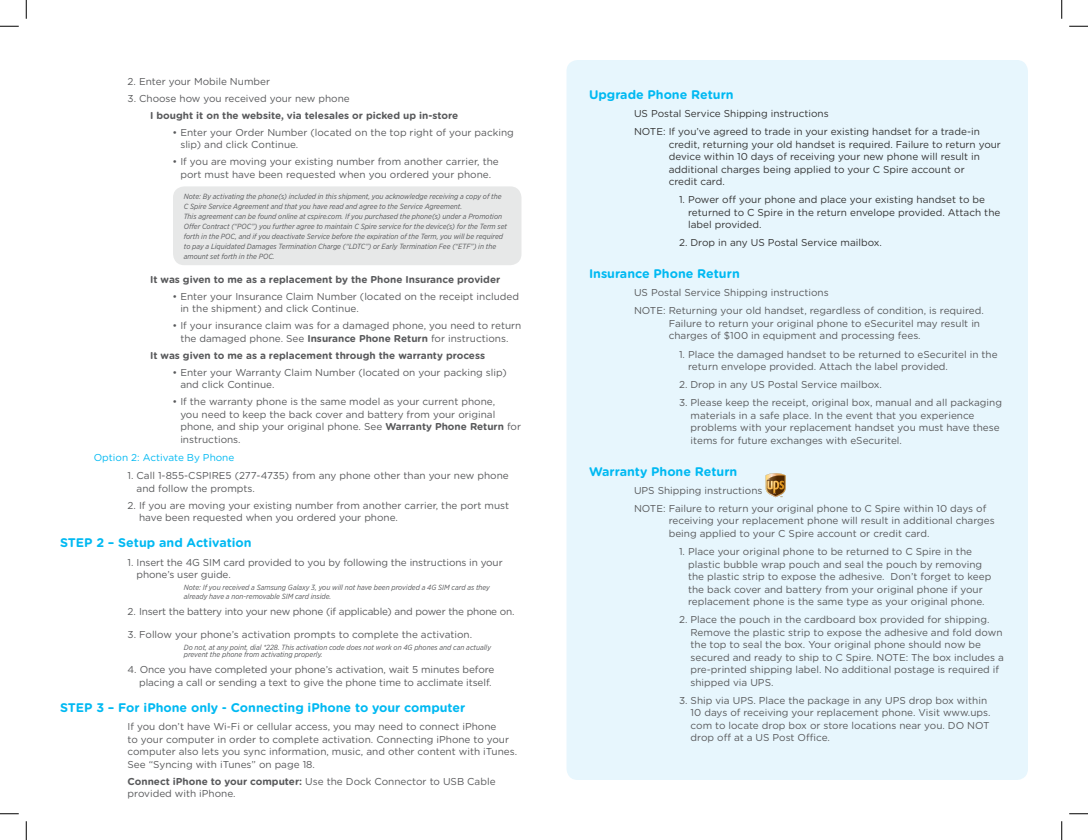
<style>
.page{position:relative;width:1088px;height:840px;background:#fff}
.page>*{position:absolute;margin:0;border:0;box-sizing:border-box;transform-origin:0 0}
.t1{font:700 12.5px "Gotham Rounded";color:#00b9f2}
.t2{font:10px/12.5px "Gotham Rounded";color:#58595b}
.t3{font:10px/12.5px "Gotham Rounded";color:#333}
.t4{font:700 10px "Gotham Rounded";color:#58595b}
.t5{font:10px "Gotham Rounded";letter-spacing:-.02em;color:#58595b}
.t6{font:10px "Gotham Rounded";color:#00b9f2}
.t7{font:italic 7.5px/10px "Gotham Narrow";color:#58595b}
.s1{font-weight:700}
</style>
<div class="page">
<div style="left:173px;top:186px;width:348px;height:79px;background:#e7e8e8;border-radius:11px"></div>
<div style="left:566px;top:60px;width:462px;height:720px;background:#e7f6fd;border-radius:11px"></div>
<svg style="left:765px;top:473px;width:20px;height:24px"></svg>
<svg style="left:0;top:25px;width:19px;height:2px"></svg>
<svg style="left:1069px;top:25px;width:19px;height:2px"></svg>
<svg style="left:0;top:813px;width:19px;height:2px"></svg>
<svg style="left:1069px;top:813px;width:19px;height:2px"></svg>
<svg style="left:25px;top:0;width:2px;height:19px"></svg>
<svg style="left:25px;top:821px;width:2px;height:19px"></svg>
<svg style="left:1061px;top:0;width:1px;height:19px"></svg>
<svg style="left:1061px;top:821px;width:1px;height:19px"></svg>
<p class="t2" style="left:128px;top:75px;width:144px">2. Enter your Mobile Number</p>
<p class="t2" style="left:128px;top:92px;width:224px">3. Choose how you received your new phone</p>
<p class="t4" style="left:150px;top:108px;width:310px">I bought it on the website, via telesales or picked up in-store</p>
<p class="t2" style="left:180px;top:126px;width:335px;text-indent:-8px">• Enter your Order Number (located on the top right of your packing slip) and click Continue.</p>
<p class="t2" style="left:172px;top:155px;width:328px;text-align:center">• If you are moving your existing number from another carrier, the port must have been requested when you ordered your phone.</p>
<p class="t7" style="left:184px;top:191px;width:325px">Note: By activating the phone(s) included in this shipment, you acknowledge receiving a copy of the C Spire Service Agreement and that you have read and agree to the Service Agreement.<br>This agreement can be found online at cspire.com. If you purchased the phone(s) under a Promotion Offer Contract (“POC”) you further agree to maintain C Spire service for the device(s) for the Term set forth in the POC, and if you deactivate Service before the expiration of the Term, you will be required to pay a Liquidated Damages Termination Charge (“LDTC”) or Early Termination Fee (“ETF”) in the amount set forth in the POC.</p>
<p class="t4" style="left:150px;top:272px;width:352px">It was given to me as a replacement by the Phone Insurance provider</p>
<p class="t2" style="left:180px;top:290px;width:340px;text-indent:-8px">• Enter your Insurance Claim Number (located on the receipt included in the shipment) and click Continue.</p>
<p class="t2" style="left:172px;top:319px;width:350px;text-align:center">• If your insurance claim was for a damaged phone, you need to return the damaged phone. See <span class="s1">Insurance Phone Return</span> for instructions.</p>
<p class="t4" style="left:150px;top:348px;width:336px">It was given to me as a replacement through the warranty process</p>
<p class="t2" style="left:180px;top:366px;width:328px;text-indent:-8px">• Enter your Warranty Claim Number (located on your packing slip) and click Continue.</p>
<p class="t2" style="left:180px;top:395px;width:342px;text-indent:-8px">• If the warranty phone is the same model as your current phone,<br>you need to keep the back cover and battery from your original phone, and ship your original phone. See <span class="s1">Warranty Phone Return</span> for instructions.</p>
<p class="t6" style="left:94px;top:451px;width:142px">Option 2: Activate By Phone</p>
<p class="t2" style="left:137px;top:469px;width:374px;text-indent:-9px">1. Call 1-855-CSPIRE5 (277-4735) from any phone other than your new phone and follow the prompts.</p>
<p class="t2" style="left:139px;top:499px;width:372px;text-indent:-11px">2. If you are moving your existing number from another carrier, the port must have been requested when you ordered your phone.</p>
<p class="t1" style="left:60px;top:534px;width:193px">STEP 2 – Setup and Activation</p>
<p class="t2" style="left:137px;top:555px;width:368px;text-indent:-9px">1. Insert the 4G SIM card provided to you by following the instructions in your phone’s user guide.</p>
<p class="t7" style="left:184px;top:583px;width:308px;line-height:8.8px">Note: If you received a Samsung Galaxy 3, you will not have been provided a 4G SIM card as they already have a non-removable SIM card inside.</p>
<p class="t5" style="left:128px;top:604px;width:388px">2. Insert the battery into your new phone (if applicable) and power the phone on.</p>
<p class="t2" style="left:128px;top:628px;width:346px">3. Follow your phone’s activation prompts to complete the activation.</p>
<p class="t7" style="left:184px;top:643px;width:309px;line-height:7.5px">Do not, at any point, dial *228. This activation code does not work on 4G phones and can actually prevent the phone from activating properly.</p>
<p class="t2" style="left:128px;top:663px;width:368px;text-align:right">4. Once you have completed your phone’s activation, wait 5 minutes before placing a call or sending a text to give the phone time to acclimate itself.</p>
<p class="t1" style="left:60px;top:698px;width:407px">STEP 3 – For iPhone only - Connecting iPhone to your computer</p>
<p class="t2" style="left:128px;top:720px;width:391px">If you don’t have Wi-Fi or cellular access, you may need to connect iPhone<br>to your computer in order to complete activation. Connecting iPhone to your computer also lets you sync information, music, and other content with iTunes.<br>See “Syncing with iTunes” on page 18.</p>
<p class="t2" style="left:128px;top:774px;width:369px"><span class="s1">Connect iPhone to your computer:</span> Use the Dock Connector to USB Cable provided with iPhone.</p>
<p class="t1" style="left:589px;top:85px;width:146px">Upgrade Phone Return</p>
<p class="t3" style="left:634px;top:107px;width:196px">US Postal Service Shipping instructions</p>
<p class="t3" style="left:668px;top:125px;width:334px;text-indent:-35px">NOTE: If you’ve agreed to trade in your existing handset for a trade-in credit, returning your old handset is required. Failure to return your device within 10 days of receiving your new phone will result in additional charges being applied to your C Spire account or<br>credit card.</p>
<p class="t3" style="left:688px;top:193px;width:314px;text-indent:-9px">1. Power off your phone and place your existing handset to be returned to C Spire in the return envelope provided. Attach the label provided.</p>
<p class="t3" style="left:679px;top:236px;width:204px">2. Drop in any US Postal Service mailbox.</p>
<p class="t1" style="left:589px;top:265px;width:152px">Insurance Phone Return</p>
<p class="t2" style="left:634px;top:286px;width:196px">US Postal Service Shipping instructions</p>
<p class="t2" style="left:668px;top:304px;width:317px;text-indent:-35px">NOTE: Returning your old handset, regardless of condition, is required.<br>Failure to return your original phone to eSecuritel may result in charges of $100 in equipment and processing fees.</p>
<p class="t2" style="left:688px;top:347px;width:311px;text-indent:-9px">1. Place the damaged handset to be returned to eSecuritel in the return envelope provided. Attach the label provided.</p>
<p class="t2" style="left:679px;top:378px;width:204px">2. Drop in any US Postal Service mailbox.</p>
<p class="t2" style="left:690px;top:396px;width:313px;text-indent:-12px">3. Please keep the receipt, original box, manual and all packaging materials in a safe place. In the event that you experience problems with your replacement handset you must have these items for future exchanges with eSecuritel.</p>
<p class="t1" style="left:589px;top:462px;width:150px">Warranty Phone Return</p>
<p class="t2" style="left:634px;top:484px;width:130px">UPS Shipping instructions</p>
<p class="t2" style="left:668px;top:502px;width:327px;text-indent:-35px">NOTE: Failure to return your original phone to C Spire within 10 days of receiving your replacement phone will result in additional charges being applied to your C Spire account or credit card.</p>
<p class="t2" style="left:688px;top:545px;width:305px;text-indent:-9px">1. Place your original phone to be returned to C Spire in the plastic bubble wrap pouch and seal the pouch by removing the plastic strip to expose the adhesive. Don’t forget to keep the back cover and battery from your original phone if your replacement phone is the same type as your original phone.</p>
<p class="t2" style="left:690px;top:613px;width:315px;text-indent:-11px">2. Place the pouch in the cardboard box provided for shipping.<br>Remove the plastic strip to expose the adhesive and fold down the top to seal the box. Your original phone should now be secured and ready to ship to C Spire. NOTE: The box includes a pre-printed shipping label. No additional postage is required if shipped via UPS.</p>
<p class="t2" style="left:690px;top:694px;width:301px;text-indent:-12px">3. Ship via UPS. Place the package in any UPS drop box within 10 days of receiving your replacement phone. Visit www.ups. com to locate drop box or store locations near you. DO NOT drop off at a US Post Office.</p>
</div>
